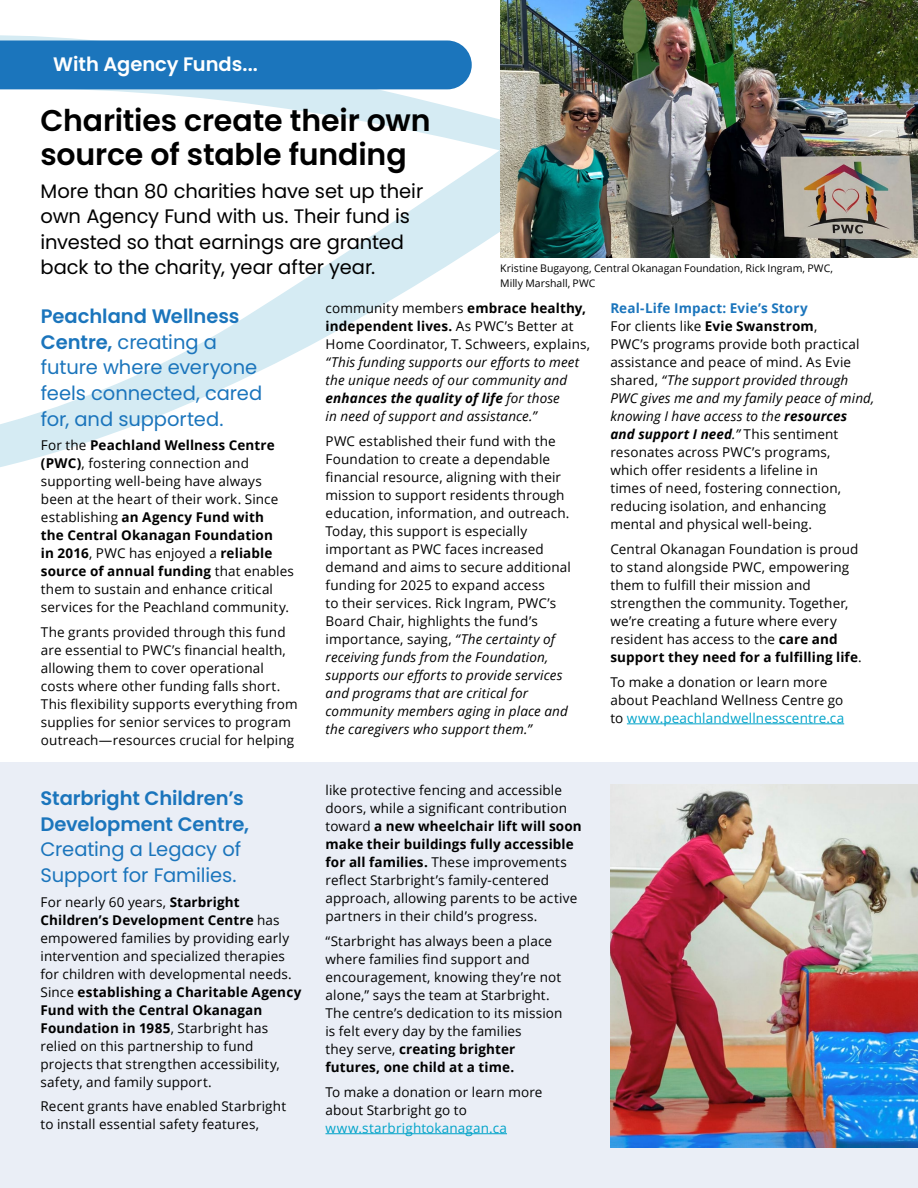
<style>
.page{position:relative;width:918px;height:1188px;background:#fff}
.page>*{position:absolute;margin:0;border:0;box-sizing:border-box;transform-origin:0 0}
.t1{font:600 30px/34.5px "Poppins";letter-spacing:-.005em;color:#000}
.t2{font:19.5px/25.5px "Poppins";letter-spacing:-.005em;color:#000}
.t3{font:19.5px/25.5px "Poppins";letter-spacing:-.005em;color:#1b75bc}
.t4{font:600 19.5px/25.5px "Poppins";letter-spacing:-.005em;color:#1b75bc}
.t5{font:600 19.5px "Poppins";letter-spacing:-.005em;color:#fff}
.t6{font:13.5px/18px "Open Sans";letter-spacing:.01em;color:#000}
.t7{font:italic 13.5px/18px "Open Sans";letter-spacing:.01em;color:#000}
.t8{font:13.5px "Open Sans";letter-spacing:.01em;color:#00a3c9}
.t9{font:10.5px/15px "Open Sans";color:#000}
.s1{font-weight:600}
.s2{font-weight:700}
.s3{font-style:italic}
.s4{font-weight:700;color:#1b75bc}
.s5{font-weight:700;font-style:italic}
.s6{color:#00a3c9}
</style>
<div class="page">
<svg style="left:0;top:35px;width:500px;height:432px"></svg>
<div style="left:0;top:41px;width:472px;height:48px;background:#1b75bc"></div>
<hr style="left:627px;top:724px;width:217px;height:1px;background:#00a3c9">
<div style="left:0;top:763px;width:918px;height:425px;background:#eaeef6"></div>
<hr style="left:326px;top:1133px;width:181px;height:1px;background:#00a3c9">
<img style="left:500px;top:0;width:418px;height:258px">
<img style="left:611px;top:785px;width:307px;height:362px">
<h2 class="t5" style="left:53px;top:53px;width:206px">With Agency Funds...</h2>
<h1 class="t1" style="left:40px;top:103px;width:392px">Charities create their own source of stable funding</h1>
<h2 class="t2" style="left:40px;top:178px;width:384px">More than 80 charities have set up their own Agency Fund with us. Their fund is invested so that earnings are granted back to the charity, year after year.</h2>
<p class="t9" style="left:500px;top:261px;width:334px">Kristine Bugayong, Central Okanagan Foundation, Rick Ingram, PWC,<br>Milly Marshall, PWC</p>
<h2 class="t3" style="left:41px;top:304px;width:223px"><span class="s1">Peachland Wellness<br>Centre,</span> creating a future where everyone feels connected, cared for, and supported.</h2>
<p class="t6" style="left:41px;top:436px;width:255px">For the <span class="s2">Peachland Wellness Centre (PWC)</span>, fostering connection and supporting well-being have always been at the heart of their work. Since establishing <span class="s2">an Agency Fund with<br>the Central Okanagan Foundation<br>in 2016</span>, PWC has enjoyed a <span class="s2">reliable source of annual funding</span> that enables them to sustain and enhance critical services for the Peachland community.</p>
<p class="t6" style="left:41px;top:623px;width:258px">The grants provided through this fund are essential to PWC’s financial health, allowing them to cover operational costs where other funding falls short.<br>This flexibility supports everything from supplies for senior services to program outreach—resources crucial for helping</p>
<h2 class="t4" style="left:40px;top:786px;width:210px">Starbright Children’s<br>Development Centre,</h2>
<h2 class="t3" style="left:40px;top:837px;width:202px">Creating a Legacy of<br>Support for Families.</h2>
<p class="t6" style="left:40px;top:892px;width:262px">For nearly 60 years, <span class="s2">Starbright Children’s Development Centre</span> has empowered families by providing early intervention and specialized therapies for children with developmental needs.<br>Since <span class="s2">establishing a Charitable Agency Fund with the Central Okanagan Foundation in 1985</span>, Starbright has relied on this partnership to fund projects that strengthen accessibility, safety, and family support.</p>
<p class="t6" style="left:40px;top:1097px;width:247px">Recent grants have enabled Starbright to install essential safety features,</p>
<p class="t6" style="left:326px;top:299px;width:266px">community members <span class="s2">embrace healthy, independent lives.</span> As PWC’s Better at<br>Home Coordinator, T. Schweers, explains,</p>
<p class="t7" style="left:326px;top:353px;width:255px">“This funding supports our efforts to meet the unique needs of our community and <span class="s2">enhances the quality of life</span> for those<br>in need of support and assistance.”</p>
<p class="t6" style="left:326px;top:432px;width:247px">PWC established their fund with the Foundation to create a dependable financial resource, aligning with their mission to support residents through education, information, and outreach.<br>Today, this support is especially important as PWC faces increased demand and aims to secure additional funding for 2025 to expand access<br>to their services. Rick Ingram, PWC’s Board Chair, highlights the fund’s importance, saying, <span class="s3">“The certainty of receiving funds from the Foundation, supports our efforts to provide services and programs that are critical for community members aging in place and the caregivers who support them.”</span></p>
<p class="t6" style="left:326px;top:781px;width:258px">like protective fencing and accessible doors, while a significant contribution toward <span class="s2">a new wheelchair lift will soon make their buildings fully accessible for all families.</span> These improvements reflect Starbright’s family-centered approach, allowing parents to be active partners in their child’s progress.</p>
<p class="t6" style="left:326px;top:932px;width:238px">“Starbright has always been a place where families find support and encouragement, knowing they’re not alone,” says the team at Starbright.<br>The centre’s dedication to its mission is felt every day by the families<br>they serve, <span class="s2">creating brighter futures, one child at a time.</span></p>
<p class="t6" style="left:326px;top:1082px;width:219px">To make a donation or learn more about Starbright go to</p>
<p class="t8" style="left:326px;top:1119px;width:183px">www.starbrightokanagan.ca</p>
<p class="t6" style="left:610px;top:299px;width:266px"><span class="s4">Real-Life Impact: Evie’s Story<br></span>For clients like <span class="s2">Evie Swanstrom</span>,<br>PWC’s programs provide both practical assistance and peace of mind. As Evie shared, <span class="s3">“The support provided through PWC gives me and my family peace of mind, knowing I have access to the</span> <span class="s5">resources and support I need</span><span class="s3">.”</span> This sentiment resonates across PWC’s programs,<br>which offer residents a lifeline in<br>times of need, fostering connection, reducing isolation, and enhancing mental and physical well-being.</p>
<p class="t6" style="left:610px;top:540px;width:253px">Central Okanagan Foundation is proud to stand alongside PWC, empowering them to fulfill their mission and strengthen the community. Together, we’re creating a future where every resident has access to the <span class="s2">care and support they need for a fulfilling life</span>.</p>
<p class="t6" style="left:610px;top:672px;width:235px">To make a donation or learn more about Peachland Wellness Centre go to <span class="s6">www.peachlandwellnesscentre.ca</span></p>
</div>
